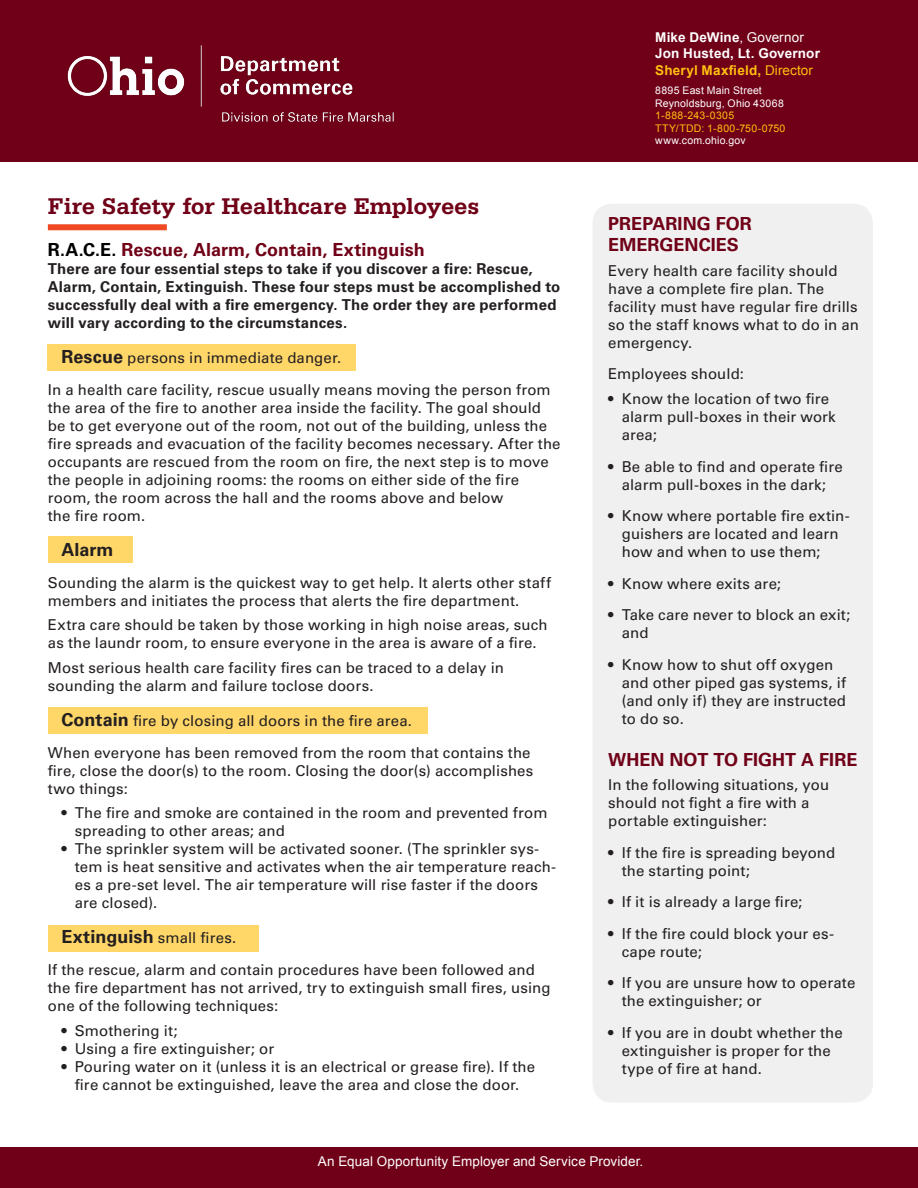
<style>
.page{position:relative;width:918px;height:1188px;background:#fff}
.page>*{position:absolute;margin:0;border:0;box-sizing:border-box;transform-origin:0 0}
.t1{font:700 24px "Serifa Std";letter-spacing:-.01em;color:#700017}
.t2{font:700 18px/21.6px "Univers LT Pro 65";letter-spacing:.005em;color:#700017}
.t3{font:700 18px "Univers LT Pro 65";letter-spacing:.005em;color:#231f20}
.t4{font:15px/18px "Univers LT Pro 55 Roman";letter-spacing:.005em;color:#231f20}
.t5{font:700 15px/18px "Univers LT Pro 65";letter-spacing:.015em;color:#231f20}
.t6{font:13.5px "Arial";letter-spacing:.01em;color:#fff}
.t7{font:700 13.5px "Arial";letter-spacing:.01em;color:#fff}
.t8{font:700 13.5px "Arial";letter-spacing:.015em;color:#ffbf10}
.t9{font:10.5px/12.6px "Arial";letter-spacing:.02em;color:#fff}
.t10{font:10.5px "Arial";letter-spacing:.025em;color:#ffbf10}
.s1{color:#000}
.s2{font-family:"Univers LT Pro 65";font-weight:700;font-size:18px}
.s3{font-weight:400}
</style>
<div class="page">
<div style="left:48px;top:345px;width:308px;height:26px;background:#ffd668"></div>
<div style="left:48px;top:536px;width:85px;height:27px;background:#ffd668"></div>
<div style="left:48px;top:707px;width:380px;height:26px;background:#ffd668"></div>
<div style="left:48px;top:925px;width:210px;height:26px;background:#ffd668"></div>
<div style="left:592px;top:204px;width:281px;height:899px;background:#f0f0f0;border-radius:19px"></div>
<div style="left:0;top:1148px;width:918px;height:40px;background:#700017"></div>
<div style="left:0;top:0;width:918px;height:162px;background:#700017"></div>
<img style="left:67px;top:45px;width:327px;height:77px">
<div style="left:48px;top:224px;width:119px;height:6px;background:#ef4923"></div>
<p class="t1" style="left:48px;top:193px;width:433px">Fire Safety for Healthcare Employees</p>
<p class="t2" style="left:48px;top:239px;width:379px"><span class="s1">R.A.C.E.</span> Rescue, Alarm, Contain, Extinguish</p>
<p class="t5" style="left:48px;top:260px;width:514px">There are four essential steps to take if you discover a fire: Rescue, Alarm, Contain, Extinguish. These four steps must be accomplished to successfully deal with a fire emergency. The order they are performed will vary according to the circumstances.</p>
<p class="t4" style="left:61px;top:349px;width:281px"><span class="s2">Rescue</span> persons in immediate danger.</p>
<p class="t4" style="left:48px;top:381px;width:514px">In a health care facility, rescue usually means moving the person from the area of the fire to another area inside the facility. The goal should be to get everyone out of the room, not out of the building, unless the fire spreads and evacuation of the facility becomes necessary. After the occupants are rescued from the room on fire, the next step is to move the people in adjoining rooms: the rooms on either side of the fire room, the room across the hall and the rooms above and below<br>the fire room.</p>
<p class="t3" style="left:61px;top:539px;width:54px">Alarm</p>
<p class="t4" style="left:48px;top:573px;width:505px">Sounding the alarm is the quickest way to get help. It alerts other staff members and initiates the process that alerts the fire department.</p>
<p class="t4" style="left:48px;top:616px;width:501px">Extra care should be taken by those working in high noise areas, such as the laundr room, to ensure everyone in the area is aware of a fire.</p>
<p class="t4" style="left:48px;top:659px;width:458px">Most serious health care facility fires can be traced to a delay in sounding the alarm and failure toclose doors.</p>
<p class="t4" style="left:61px;top:712px;width:352px"><span class="s2">Contain</span> fire by closing all doors in the fire area.</p>
<p class="t4" style="left:48px;top:743px;width:487px">When everyone has been removed from the room that contains the fire, close the door(s) to the room. Closing the door(s) accomplishes two things:</p>
<p class="t4" style="left:75px;top:804px;width:474px;text-indent:-14px">• The fire and smoke are contained in the room and prevented from spreading to other areas; and</p>
<p class="t4" style="left:75px;top:840px;width:483px;text-indent:-14px">• The sprinkler system will be activated sooner. (The sprinkler sys&shy;tem is heat sensitive and activates when the air temperature reach&shy;es a pre-set level. The air temperature will rise faster if the doors are closed).</p>
<p class="t4" style="left:61px;top:929px;width:176px"><span class="s2">Extinguish</span> small fires.</p>
<p class="t4" style="left:48px;top:961px;width:504px">If the rescue, alarm and contain procedures have been followed and the fire department has not arrived, try to extinguish small fires, using one of the following techniques:</p>
<p class="t4" style="left:61px;top:1021px;width:118px">• Smothering it;</p>
<p class="t4" style="left:61px;top:1039px;width:214px">• Using a fire extinguisher; or</p>
<p class="t4" style="left:61px;top:1057px;width:475px;text-align:center">• Pouring water on it (unless it is an electrical or grease fire). If the fire cannot be extinguished, leave the area and close the door.</p>
<p class="t7" style="left:655px;top:29px;width:150px">Mike DeWine<span class="s3">, Governor</span></p>
<p class="t7" style="left:655px;top:45px;width:166px">Jon Husted, Lt. Governor</p>
<p class="t8" style="left:655px;top:61px;width:159px">Sheryl Maxfield, <span class="s3">Director</span></p>
<p class="t9" style="left:655px;top:84px;width:130px">8895 East Main Street<br>Reynoldsburg, Ohio 43068</p>
<p class="t10" style="left:655px;top:109px;width:80px">1-888-243-0305</p>
<p class="t10" style="left:655px;top:121px;width:132px">TTY/TDD: 1-800-750-0750</p>
<p class="t9" style="left:655px;top:135px;width:92px">www.com.ohio.gov</p>
<p class="t2" style="left:608px;top:213px;width:145px">PREPARING FOR<br>EMERGENCIES</p>
<p class="t4" style="left:608px;top:262px;width:252px">Every health care facility should have a complete fire plan. The facility must have regular fire drills so the staff knows what to do in an emergency.</p>
<p class="t4" style="left:608px;top:365px;width:137px">Employees should:</p>
<p class="t4" style="left:622px;top:390px;width:216px;text-indent:-14px">• Know the location of two fire alarm pull-boxes in their work area;</p>
<p class="t4" style="left:608px;top:457px;width:236px;text-align:center">• Be able to find and operate fire alarm pull-boxes in the dark;</p>
<p class="t4" style="left:622px;top:507px;width:229px;text-indent:-14px">• Know where portable fire extin&shy;guishers are located and learn how and when to use them;</p>
<p class="t4" style="left:608px;top:574px;width:174px">• Know where exits are;</p>
<p class="t4" style="left:622px;top:606px;width:230px;text-indent:-14px">• Take care never to block an exit; and</p>
<p class="t4" style="left:622px;top:655px;width:226px;text-indent:-14px">• Know how to shut off oxygen and other piped gas systems, if (and only if) they are instructed to do so.</p>
<p class="t2" style="left:608px;top:749px;width:251px">WHEN NOT TO FIGHT A FIRE</p>
<p class="t4" style="left:608px;top:776px;width:222px">In the following situations, you should not fight a fire with a portable extinguisher:</p>
<p class="t4" style="left:622px;top:844px;width:215px;text-indent:-14px">• If the fire is spreading beyond the starting point;</p>
<p class="t4" style="left:608px;top:893px;width:196px">• If it is already a large fire;</p>
<p class="t4" style="left:622px;top:925px;width:214px;text-indent:-14px">• If the fire could block your es&shy;cape route;</p>
<p class="t4" style="left:622px;top:974px;width:235px;text-indent:-14px">• If you are unsure how to operate the extinguisher; or</p>
<p class="t4" style="left:622px;top:1024px;width:223px;text-indent:-14px">• If you are in doubt whether the extinguisher is proper for the type of fire at hand.</p>
<p class="t6" style="left:318px;top:1152px;width:327px">An Equal Opportunity Employer and Service Provider.</p>
</div>
